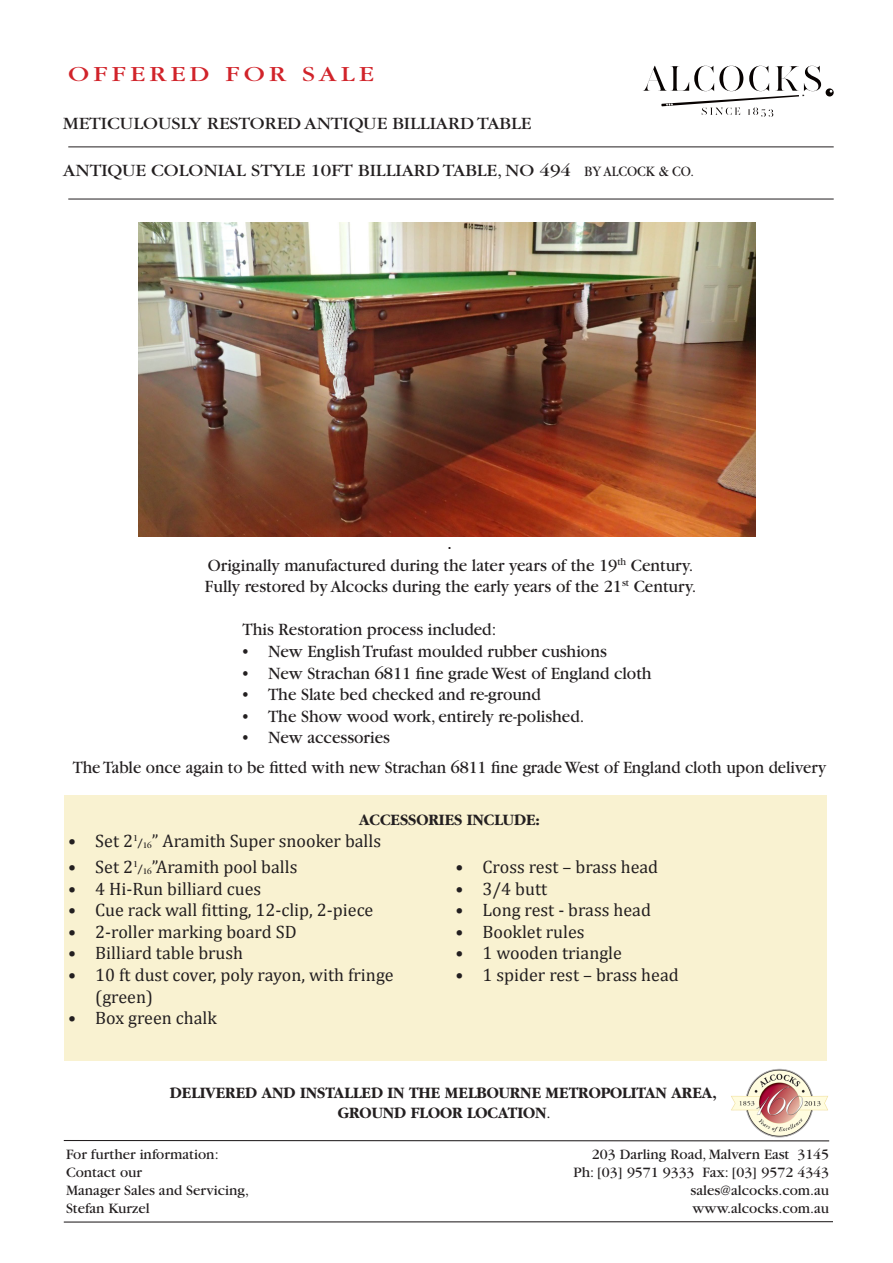
<style>
.page{position:relative;width:893px;height:1263px;background:#fff}
.page>*{position:absolute;margin:0;border:0;box-sizing:border-box;transform-origin:0 0}
.t1{font:22.5px "Garamond";letter-spacing:.15em;color:#d1232a;scale:1.25 1}
.t2{font:18px/21.6px "Cambria";color:#231f20}
.body_text{font:18px "Garamond";color:#231f20;scale:.96 1}
.body_text-2{font:18px "Garamond";color:#231f20;scale:.94 1}
.head_first_line{font:18px "Garamond";color:#231f20;scale:1.1 1}
.body_text-3{font:18px "Garamond";color:#231f20;scale:1.1 1}
.body_text-4{font:700 16.5px "Garamond";color:#231f20;scale:.96 1}
.t3{font:15px "Garamond";color:#231f20}
.s1{font-size:15px}
.s2{font-family:"Garamond";font-size:13.5px}
.s3{font-weight:400}
</style>
<div class="page">
<svg style="left:643px;top:66px;width:191px;height:51px"></svg>
<hr style="left:68px;top:147px;width:766px;height:1px;background:#231f20">
<hr style="left:68px;top:199px;width:766px;height:1px;background:#231f20">
<div style="left:65px;top:795px;width:762px;height:265px;background:#f9f2d1"></div>
<hr style="left:64px;top:1140px;width:765px;height:1px;background:#231f20">
<hr style="left:64px;top:1221px;width:769px;height:1px;background:#231f20">
<img style="left:731px;top:1068px;width:97px;height:69px">
<img style="left:138px;top:222px;width:618px;height:314px">
<p class="t1" style="left:68px;top:62px;width:246px">OFFERED FOR SALE</p>
<p class="body_text-3" style="left:63px;top:114px;width:427px">METICULOUSLY RESTORED ANTIQUE BILLIARD TABLE</p>
<p class="head_first_line" style="left:63px;top:161px;width:575px">ANTIQUE COLONIAL STYLE 10FT BILLIARD TABLE, NO 494 <span class="s1">BY ALCOCK &amp; CO.</span></p>
<p class="t2" style="left:448px;top:532px;width:5px">.</p>
<p class="body_text" style="left:208px;top:556px;width:507px">Originally manufactured during the later years of the 19<sup>th</sup> Century.</p>
<p class="body_text" style="left:205px;top:577px;width:513px">Fully restored by Alcocks during the early years of the 21<sup>st</sup> Century.</p>
<p class="body_text" style="left:243px;top:620px;width:266px">This Restoration process included:</p>
<p class="body_text" style="left:241px;top:642px;width:382px">• New English Trufast moulded rubber cushions</p>
<p class="body_text" style="left:241px;top:664px;width:429px">• New Strachan 6811 fine grade West of England cloth</p>
<p class="body_text" style="left:241px;top:685px;width:314px">• The Slate bed checked and re-ground</p>
<p class="body_text" style="left:241px;top:707px;width:359px">• The Show wood work, entirely re-polished.</p>
<p class="body_text" style="left:241px;top:728px;width:157px">• New accessories</p>
<p class="body_text-2" style="left:73px;top:758px;width:803px">The Table once again to be fitted with new Strachan 6811 fine grade West of England cloth upon delivery</p>
<p class="body_text-4" style="left:359px;top:811px;width:190px">ACCESSORIES INCLUDE:</p>
<p class="t2" style="left:68px;top:830px;width:314px">• Set 2<sup>1</sup><span class="s2">/</span><sub>16</sub>” Aramith Super snooker balls</p>
<p class="t2" style="left:68px;top:856px;width:231px">• Set 2<sup>1</sup><span class="s2">/</span><sub>16</sub>”Aramith pool balls</p>
<p class="t2" style="left:68px;top:877px;width:194px">• 4 Hi-Run billiard cues</p>
<p class="t2" style="left:68px;top:899px;width:307px">• Cue rack wall fitting, 12-clip, 2-piece</p>
<p class="t2" style="left:68px;top:921px;width:230px">• 2-roller marking board SD</p>
<p class="t2" style="left:68px;top:942px;width:176px">• Billiard table brush</p>
<p class="t2" style="left:95px;top:964px;width:300px;text-indent:-27px">• 10 ft dust cover, poly rayon, with fringe (green)</p>
<p class="t2" style="left:68px;top:1007px;width:150px">• Box green chalk</p>
<p class="t2" style="left:455px;top:856px;width:204px">• Cross rest – brass head</p>
<p class="t2" style="left:455px;top:877px;width:93px">• 3/4 butt</p>
<p class="t2" style="left:455px;top:899px;width:197px">• Long rest - brass head</p>
<p class="t2" style="left:455px;top:921px;width:131px">• Booklet rules</p>
<p class="t2" style="left:455px;top:942px;width:168px">• 1 wooden triangle</p>
<p class="t2" style="left:455px;top:964px;width:225px">• 1 spider rest – brass head</p>
<p class="body_text-4" style="left:170px;top:1084px;width:571px">DELIVERED AND INSTALLED IN THE MELBOURNE METROPOLITAN AREA,</p>
<p class="body_text-4" style="left:338px;top:1104px;width:223px">GROUND FLOOR LOCATION<span class="s3">.</span></p>
<p class="t3" style="left:66px;top:1147px;width:154px">For further information:</p>
<p class="t3" style="left:66px;top:1165px;width:77px">Contact our</p>
<p class="t3" style="left:66px;top:1183px;width:184px">Manager Sales and Servicing,</p>
<p class="t3" style="left:66px;top:1201px;width:85px">Stefan Kurzel</p>
<p class="t3" style="left:592px;top:1147px;width:239px">203 Darling Road, Malvern East 3145</p>
<p class="t3" style="left:574px;top:1165px;width:257px">Ph: [03] 9571 9333 Fax: [03] 9572 4343</p>
<p class="t3" style="left:690px;top:1183px;width:140px">sales@alcocks.com.au</p>
<p class="t3" style="left:693px;top:1201px;width:138px">www.alcocks.com.au</p>
</div>
